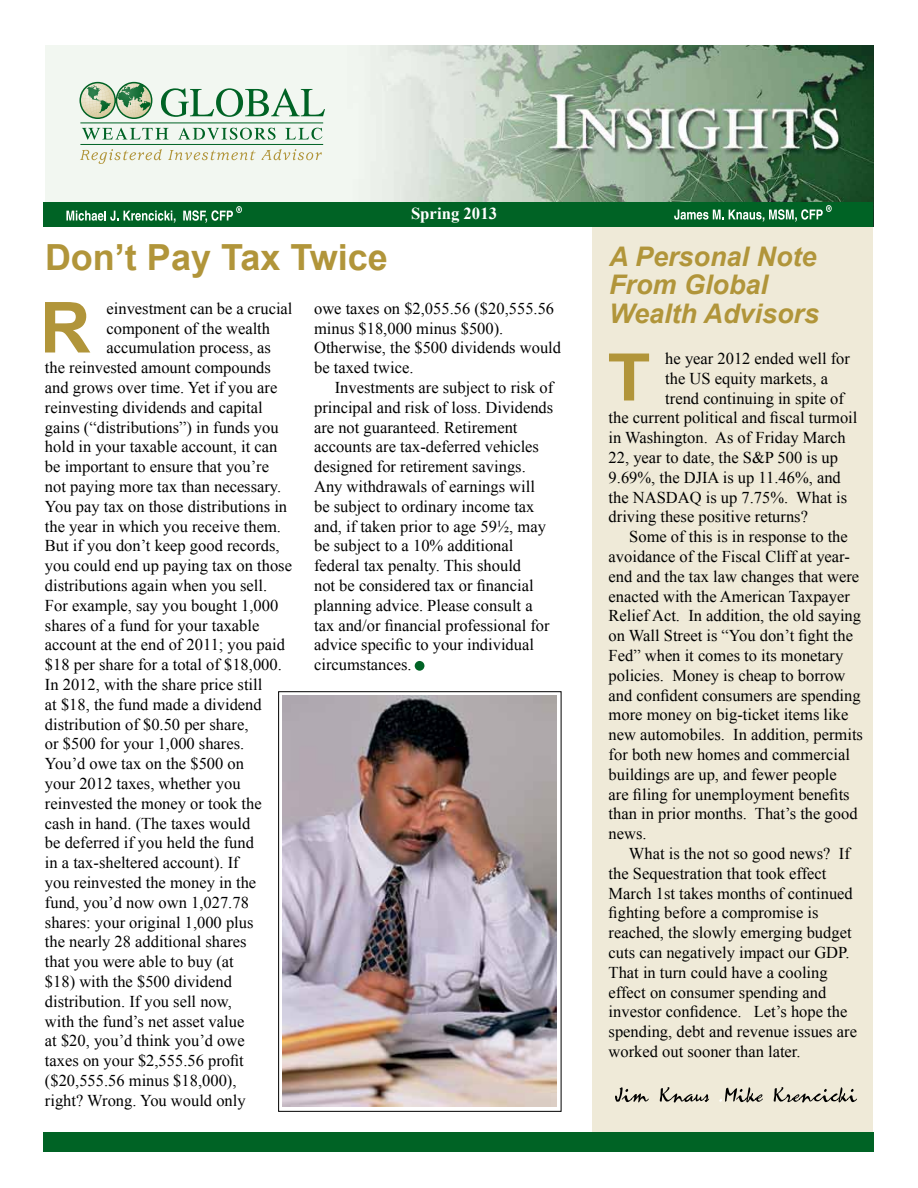
<style>
.page{position:relative;width:918px;height:1188px;background:#fff}
.page>*{position:absolute;margin:0;border:0;box-sizing:border-box;transform-origin:0 0}
.t1{font:700 36px "Arial";color:#b1953a}
.t2{font:italic 700 27px/28.5px "Arial";color:#b1953a}
.t3{font:700 16.8px "Times New Roman";color:#fff}
.t4{font:16.5px/19.8px "Times New Roman";color:#000}
</style>
<div class="page">
<div style="left:592px;top:226px;width:281px;height:910px;background:#efead8"></div>
<div style="left:44px;top:1132px;width:830px;height:20px;background:#006325"></div>
<img style="left:45px;top:45px;width:828px;height:157px">
<div style="left:44px;top:202px;width:829px;height:25px;background:#006325"></div>
<svg style="left:161px;top:88px;width:164px;height:29px"></svg>
<svg style="left:82px;top:128px;width:87px;height:12px"></svg>
<svg style="left:178px;top:128px;width:98px;height:12px"></svg>
<svg style="left:285px;top:128px;width:37px;height:12px"></svg>
<hr style="left:80px;top:144px;width:243px;height:1px;background:#006325">
<hr style="left:80px;top:123px;width:243px;height:1px;background:#006325">
<svg style="left:79px;top:81px;width:74px;height:39px"></svg>
<svg style="left:80px;top:149px;width:82px;height:15px"></svg>
<svg style="left:168px;top:150px;width:88px;height:10px"></svg>
<svg style="left:262px;top:149px;width:60px;height:11px"></svg>
<svg style="left:66px;top:211px;width:110px;height:12px"></svg>
<svg style="left:183px;top:206px;width:59px;height:17px"></svg>
<svg style="left:674px;top:205px;width:158px;height:17px"></svg>
<svg style="left:615px;top:1087px;width:94px;height:16px"></svg>
<svg style="left:719px;top:1087px;width:138px;height:16px"></svg>
<div style="left:415px;top:661px;width:9px;height:10px;background:#006325;border-radius:50%"></div>
<svg style="left:45px;top:302px;width:45px;height:50px"></svg>
<img style="left:282px;top:696px;width:274px;height:411px">
<div style="left:278px;top:691px;width:284px;height:421px;border:1px solid #000"></div>
<svg style="left:609px;top:354px;width:40px;height:46px"></svg>
<p class="t3" style="left:411px;top:202px;width:88px">Spring 2013</p>
<h1 class="t1" style="left:45px;top:234px;width:344px">Don’t Pay Tax Twice</h1>
<h2 class="t2" style="left:609px;top:243px;width:212px">A Personal Note<br>From Global<br>Wealth Advisors</h2>
<p class="t4" style="left:314px;top:298px;width:249px">owe taxes on $2,055.56 ($20,555.56 minus $18,000 minus $500).<br>Otherwise, the $500 dividends would be taxed twice.</p>
<p class="t4" style="left:314px;top:377px;width:241px;text-indent:21px">Investments are subject to risk of principal and risk of loss. Dividends are not guaranteed. Retirement accounts are tax-deferred vehicles designed for retirement savings.<br>Any withdrawals of earnings will be subject to ordinary income tax and, if taken prior to age 59½, may be subject to a 10% additional federal tax penalty. This should<br>not be considered tax or financial planning advice. Please consult a tax and/or financial professional for advice specific to your individual circumstances.</p>
<p class="t4" style="left:107px;top:298px;width:187px">einvestment can be a crucial</p>
<p class="t4" style="left:107px;top:318px;width:165px">component of the wealth</p>
<p class="t4" style="left:107px;top:338px;width:166px">accumulation process, as</p>
<p class="t4" style="left:45px;top:358px;width:227px">the reinvested amount compounds</p>
<p class="t4" style="left:45px;top:377px;width:234px">and grows over time. Yet if you are</p>
<p class="t4" style="left:45px;top:397px;width:219px">reinvesting dividends and capital</p>
<p class="t4" style="left:45px;top:417px;width:235px">gains (“distributions”) in funds you</p>
<p class="t4" style="left:45px;top:437px;width:234px">hold in your taxable account, it can</p>
<p class="t4" style="left:45px;top:457px;width:226px">be important to ensure that you’re</p>
<p class="t4" style="left:45px;top:476px;width:238px">not paying more tax than necessary.</p>
<p class="t4" style="left:45px;top:496px;width:244px">You pay tax on those distributions in</p>
<p class="t4" style="left:45px;top:516px;width:237px">the year in which you receive them.</p>
<p class="t4" style="left:45px;top:536px;width:236px">But if you don’t keep good records,</p>
<p class="t4" style="left:45px;top:556px;width:249px">you could end up paying tax on those</p>
<p class="t4" style="left:45px;top:575px;width:224px">distributions again when you sell.</p>
<p class="t4" style="left:45px;top:595px;width:235px">For example, say you bought 1,000</p>
<p class="t4" style="left:45px;top:615px;width:216px">shares of a fund for your taxable</p>
<p class="t4" style="left:45px;top:635px;width:241px">account at the end of 2011; you paid</p>
<p class="t4" style="left:45px;top:655px;width:238px">$18 per share for a total of $18,000.</p>
<p class="t4" style="left:45px;top:674px;width:219px">In 2012, with the share price still</p>
<p class="t4" style="left:45px;top:694px;width:218px">at $18, the fund made a dividend</p>
<p class="t4" style="left:45px;top:714px;width:205px">distribution of $0.50 per share,</p>
<p class="t4" style="left:45px;top:734px;width:201px">or $500 for your 1,000 shares.</p>
<p class="t4" style="left:45px;top:754px;width:201px">You’d owe tax on the $500 on</p>
<p class="t4" style="left:45px;top:773px;width:197px">your 2012 taxes, whether you</p>
<p class="t4" style="left:45px;top:793px;width:218px">reinvested the money or took the</p>
<p class="t4" style="left:45px;top:813px;width:207px">cash in hand. (The taxes would</p>
<p class="t4" style="left:45px;top:833px;width:210px">be deferred if you held the fund</p>
<p class="t4" style="left:45px;top:853px;width:195px">in a tax-sheltered account). If</p>
<p class="t4" style="left:45px;top:872px;width:213px">you reinvested the money in the</p>
<p class="t4" style="left:45px;top:892px;width:205px">fund, you’d now own 1,027.78</p>
<p class="t4" style="left:45px;top:912px;width:210px">shares: your original 1,000 plus</p>
<p class="t4" style="left:45px;top:932px;width:203px">the nearly 28 additional shares</p>
<p class="t4" style="left:45px;top:952px;width:190px">that you were able to buy (at</p>
<p class="t4" style="left:45px;top:971px;width:188px">$18) with the $500 dividend</p>
<p class="t4" style="left:45px;top:991px;width:188px">distribution. If you sell now,</p>
<p class="t4" style="left:45px;top:1011px;width:201px">with the fund’s net asset value</p>
<p class="t4" style="left:45px;top:1031px;width:201px">at $20, you’d think you’d owe</p>
<p class="t4" style="left:45px;top:1051px;width:200px">taxes on your $2,555.56 profit</p>
<p class="t4" style="left:45px;top:1070px;width:193px">($20,555.56 minus $18,000),</p>
<p class="t4" style="left:45px;top:1090px;width:202px">right? Wrong. You would only</p>
<p class="t4" style="left:665px;top:348px;width:186px">he year 2012 ended well for</p>
<p class="t4" style="left:665px;top:368px;width:164px">the US equity markets, a</p>
<p class="t4" style="left:665px;top:388px;width:180px">trend continuing in spite of</p>
<p class="t4" style="left:609px;top:408px;width:250px">the current political and fiscal turmoil</p>
<p class="t4" style="left:609px;top:427px;width:239px">in Washington. As of Friday March</p>
<p class="t4" style="left:609px;top:447px;width:231px">22, year to date, the S&amp;P 500 is up</p>
<p class="t4" style="left:609px;top:467px;width:234px">9.69%, the DJIA is up 11.46%, and</p>
<p class="t4" style="left:609px;top:487px;width:240px">the NASDAQ is up 7.75%. What is</p>
<p class="t4" style="left:609px;top:507px;width:201px">driving these positive returns?</p>
<p class="t4" style="left:629px;top:526px;width:220px">Some of this is in response to the</p>
<p class="t4" style="left:609px;top:546px;width:243px">avoidance of the Fiscal Cliff at year-</p>
<p class="t4" style="left:609px;top:566px;width:252px">end and the tax law changes that were</p>
<p class="t4" style="left:609px;top:586px;width:243px">enacted with the American Taxpayer</p>
<p class="t4" style="left:609px;top:606px;width:254px">Relief Act. In addition, the old saying</p>
<p class="t4" style="left:609px;top:625px;width:246px">on Wall Street is “You don’t fight the</p>
<p class="t4" style="left:609px;top:645px;width:236px">Fed” when it comes to its monetary</p>
<p class="t4" style="left:609px;top:665px;width:238px">policies. Money is cheap to borrow</p>
<p class="t4" style="left:609px;top:685px;width:254px">and confident consumers are spending</p>
<p class="t4" style="left:609px;top:705px;width:241px">more money on big-ticket items like</p>
<p class="t4" style="left:609px;top:724px;width:256px">new automobiles. In addition, permits</p>
<p class="t4" style="left:609px;top:744px;width:243px">for both new homes and commercial</p>
<p class="t4" style="left:609px;top:764px;width:230px">buildings are up, and fewer people</p>
<p class="t4" style="left:609px;top:784px;width:243px">are filing for unemployment benefits</p>
<p class="t4" style="left:609px;top:804px;width:251px">than in prior months. That’s the good</p>
<p class="t4" style="left:609px;top:823px;width:40px">news.</p>
<p class="t4" style="left:629px;top:843px;width:222px">What is the not so good news? If</p>
<p class="t4" style="left:609px;top:863px;width:219px">the Sequestration that took effect</p>
<p class="t4" style="left:609px;top:883px;width:246px">March 1st takes months of continued</p>
<p class="t4" style="left:609px;top:903px;width:211px">fighting before a compromise is</p>
<p class="t4" style="left:609px;top:922px;width:244px">reached, the slowly emerging budget</p>
<p class="t4" style="left:609px;top:942px;width:243px">cuts can negatively impact our GDP.</p>
<p class="t4" style="left:609px;top:962px;width:221px">That in turn could have a cooling</p>
<p class="t4" style="left:609px;top:982px;width:219px">effect on consumer spending and</p>
<p class="t4" style="left:609px;top:1002px;width:240px">investor confidence. Let’s hope the</p>
<p class="t4" style="left:609px;top:1021px;width:250px">spending, debt and revenue issues are</p>
<p class="t4" style="left:609px;top:1041px;width:193px">worked out sooner than later.</p>
</div>
